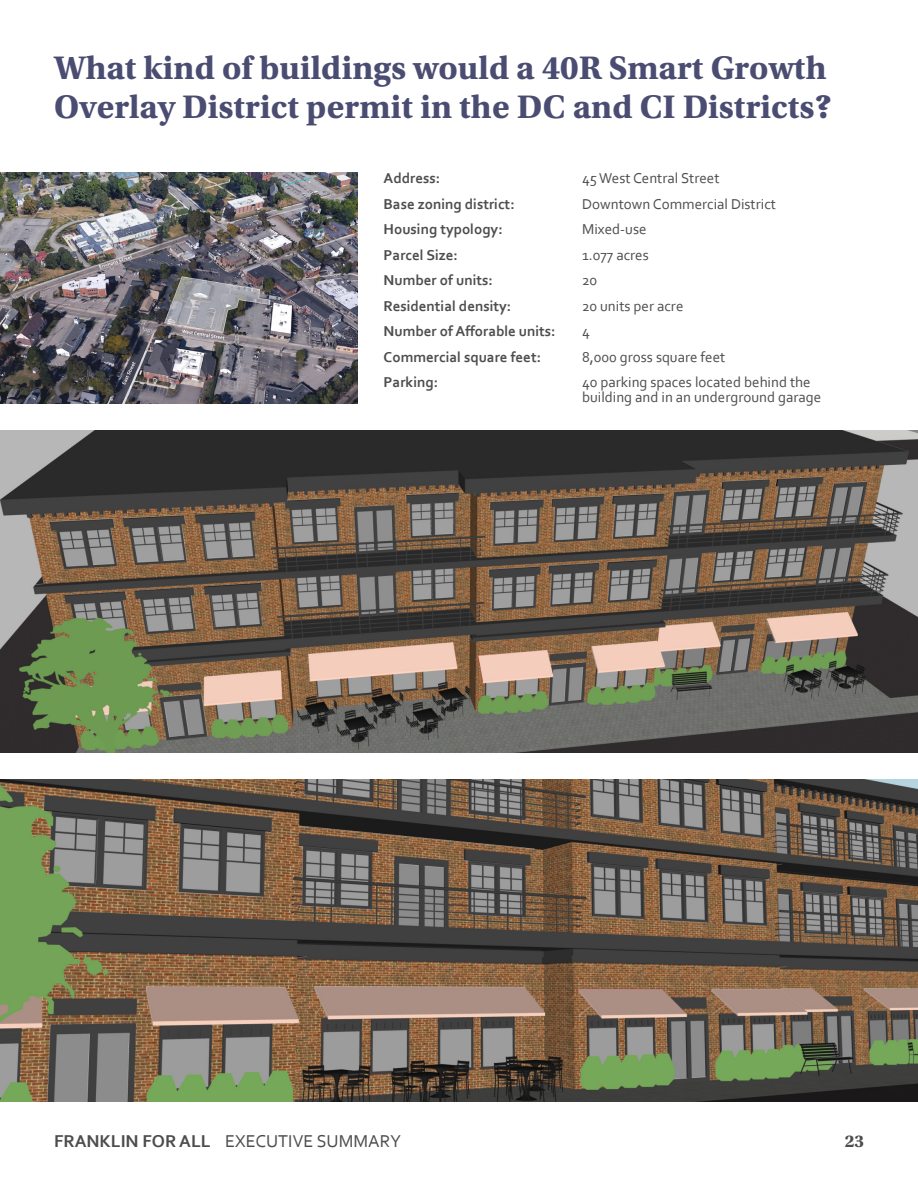
<style>
.page{position:relative;width:918px;height:1188px;background:#fff}
.page>*{position:absolute;margin:0;border:0;box-sizing:border-box;transform-origin:0 0}
.t1{font:34.5px/39px "Utopia Std Bold Capt";color:#4a4c72}
.t2{font:18px "Corbel";color:#4d4c4f}
.t3{font:700 18px "Utopia Std";color:#4d4c4f}
.t4{font:15px/15px "Corbel";color:#4d4c4f}
.t5{font:700 15px "Corbel";color:#4d4c4f}
.s1{font-weight:700}
</style>
<div class="page">
<img style="left:0;top:430px;width:918px;height:322px">
<img style="left:0;top:780px;width:918px;height:322px">
<img style="left:0;top:172px;width:357px;height:232px">
<p class="t1" style="left:54px;top:49px;width:780px">What kind of buildings would a 40R Smart Growth<br>Overlay District permit in the DC and CI Districts?</p>
<p class="t5" style="left:384px;top:169px;width:58px">Address:</p>
<p class="t5" style="left:384px;top:194px;width:133px">Base zoning district:</p>
<p class="t5" style="left:384px;top:220px;width:121px">Housing typology:</p>
<p class="t5" style="left:384px;top:245px;width:76px">Parcel Size:</p>
<p class="t5" style="left:384px;top:271px;width:111px">Number of units:</p>
<p class="t5" style="left:384px;top:296px;width:129px">Residential density:</p>
<p class="t5" style="left:384px;top:322px;width:173px">Number of Afforable units:</p>
<p class="t5" style="left:384px;top:347px;width:159px">Commercial square feet:</p>
<p class="t5" style="left:384px;top:373px;width:56px">Parking:</p>
<p class="t4" style="left:582px;top:170px;width:139px">45 West Central Street</p>
<p class="t4" style="left:582px;top:196px;width:196px">Downtown Commercial District</p>
<p class="t4" style="left:582px;top:221px;width:66px">Mixed-use</p>
<p class="t4" style="left:582px;top:247px;width:68px">1.077 acres</p>
<p class="t4" style="left:582px;top:272px;width:17px">20</p>
<p class="t4" style="left:582px;top:298px;width:103px">20 units per acre</p>
<p class="t4" style="left:582px;top:323px;width:9px">4</p>
<p class="t4" style="left:582px;top:349px;width:145px">8,000 gross square feet</p>
<p class="t4" style="left:582px;top:374px;width:241px">40 parking spaces located behind the building and in an underground garage</p>
<p class="t2" style="left:54px;top:1130px;width:349px"><span class="s1">FRANKLIN FOR ALL</span> EXECUTIVE SUMMARY</p>
<p class="t3" style="left:845px;top:1131px;width:21px">23</p>
</div>
